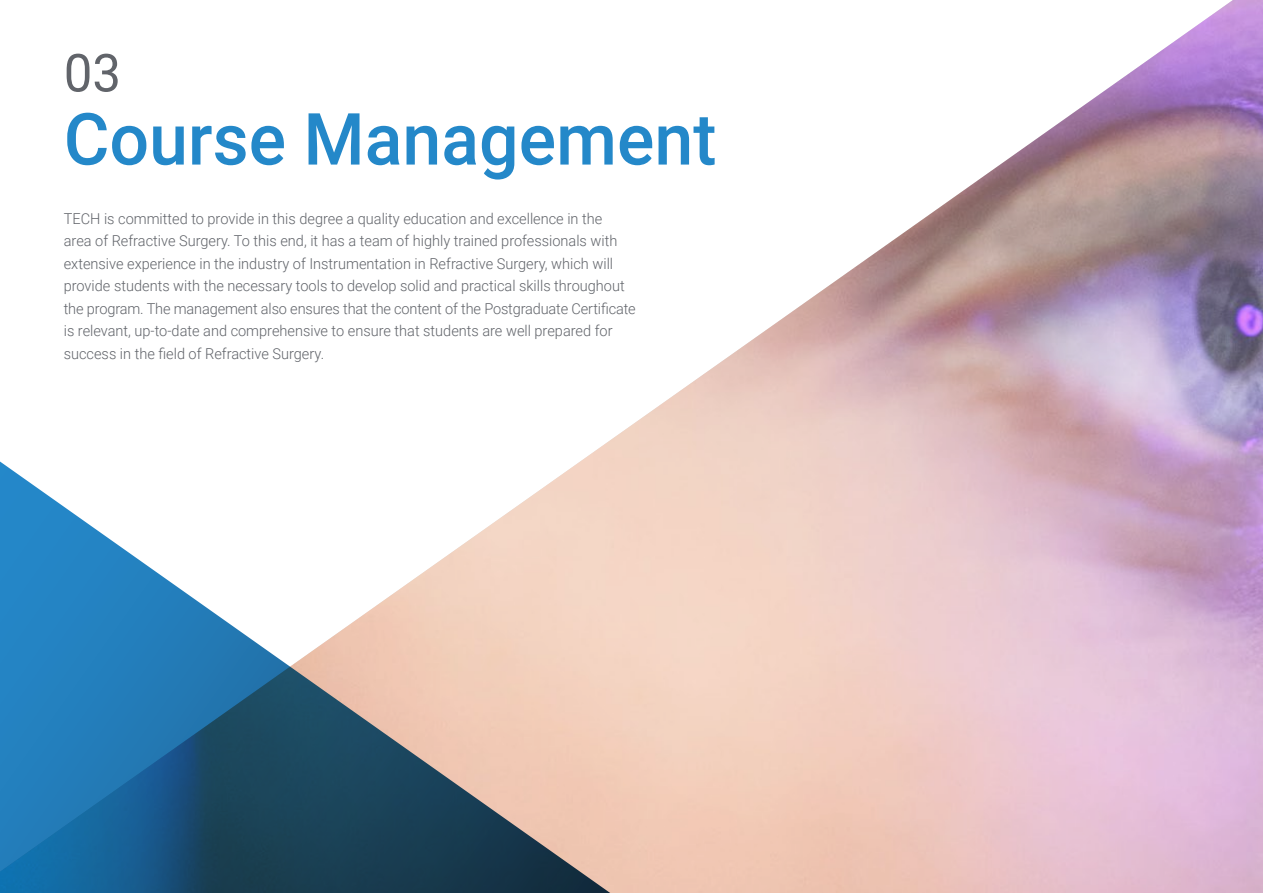
<style>
.page{position:relative;width:1263px;height:893px;background:#fff}
.page>*{position:absolute;margin:0;border:0;box-sizing:border-box;transform-origin:0 0}
.t1{font:500 72px "Roboto";color:#2488c9}
.t2{font:52.5px "Roboto";color:#61646a}
.t3{font:300 15px/22.5px "Roboto";color:#61646a}
</style>
<div class="page">
<img style="left:602px;top:0;width:661px;height:893px">
<svg style="left:0;top:446px;width:640px;height:447px"></svg>
<h2 class="t2" style="left:64px;top:36px;width:59px">03</h2>
<h1 class="t1" style="left:64px;top:89px;width:654px">Course Management</h1>
<p class="t3" style="left:64px;top:207px;width:573px">TECH is committed to provide in this degree a quality education and excellence in the<br>area of Refractive Surgery. To this end, it has a team of highly trained professionals with extensive experience in the industry of Instrumentation in Refractive Surgery, which will provide students with the necessary tools to develop solid and practical skills throughout the program. The management also ensures that the content of the Postgraduate Certificate is relevant, up-to-date and comprehensive to ensure that students are well prepared for success in the field of Refractive Surgery.</p>
</div>
